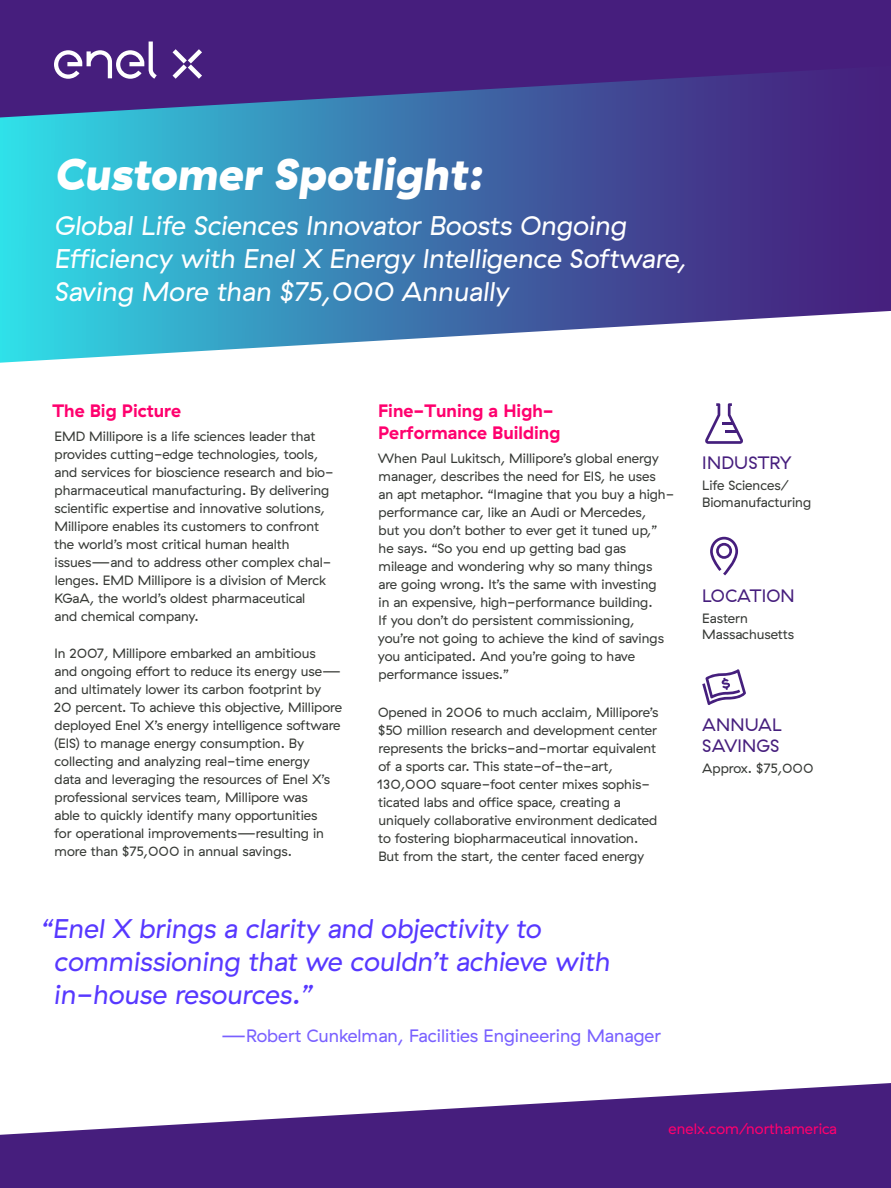
<style>
.page{position:relative;width:891px;height:1188px;background:#fff}
.page>*{position:absolute;margin:0;border:0;box-sizing:border-box;transform-origin:0 0}
.t1{font:italic 900 45px "GT Haptik Enel X";color:#fff}
.t2{font:italic 27px/33px "GT Haptik Enel X";color:#fff}
.t3{font:italic 27px/33px "GT Haptik Enel X";color:#5738ff}
.t4{font:18px/22.5px "My Font";color:#ff006e}
.t5{font:18px "GT Haptik Enel X";color:#7960ff}
.t6{font:18px/21px "GT Haptik Enel X";letter-spacing:.01em;color:#461e7d}
.t7{font:15px "GT Haptik Enel X";color:#ff006e}
.t8{font:13.5px/18px "GT Haptik Enel X";color:#373a36}
</style>
<div class="page">
<div style="left:0;top:0;width:891px;height:66px;background:#461e7d"></div>
<svg style="left:173px;top:49px;width:29px;height:17px"></svg>
<svg style="left:54px;top:42px;width:103px;height:24px"></svg>
<svg style="left:0;top:66px;width:891px;height:297px;background:#4d7ab0"></svg>
<svg style="left:0;top:1083px;width:891px;height:105px;fill:#461e7d"></svg>
<svg style="left:710px;top:537px;width:28px;height:38px"></svg>
<svg style="left:702px;top:669px;width:44px;height:36px"></svg>
<svg style="left:705px;top:403px;width:38px;height:41px"></svg>
<h1 class="t1" style="left:54px;top:147px;width:430px">Customer Spotlight:</h1>
<h2 class="t2" style="left:54px;top:209px;width:634px">Global Life Sciences Innovator Boosts Ongoing<br>Efficiency with Enel X Energy Intelligence Software,<br>Saving More than $75,000 Annually</h2>
<h3 class="t4" style="left:52px;top:399px;width:130px">The Big Picture</h3>
<p class="t8" style="left:54px;top:427px;width:281px">EMD Millipore is a life sciences leader that provides cutting-edge technologies, tools, and services for bioscience research and bio&shy;pharmaceutical manufacturing. By delivering scientific expertise and innovative solutions, Millipore enables its customers to confront the world’s most critical human health issues—and to address other complex chal&shy;lenges. EMD Millipore is a division of Merck KGaA, the world’s oldest pharmaceutical<br>and chemical company.</p>
<p class="t8" style="left:54px;top:645px;width:290px">In 2007, Millipore embarked an ambitious<br>and ongoing effort to reduce its energy use— and ultimately lower its carbon footprint by<br>20 percent. To achieve this objective, Millipore deployed Enel X’s energy intelligence software (EIS) to manage energy consumption. By collecting and analyzing real-time energy<br>data and leveraging the resources of Enel X’s professional services team, Millipore was<br>able to quickly identify many opportunities<br>for operational improvements—resulting in more than $75,000 in annual savings.</p>
<h3 class="t4" style="left:378px;top:399px;width:184px">Fine-Tuning a High-<br>Performance Building</h3>
<p class="t8" style="left:378px;top:450px;width:298px">When Paul Lukitsch, Millipore’s global energy manager, describes the need for EIS, he uses<br>an apt metaphor. “Imagine that you buy a high&shy;performance car, like an Audi or Mercedes,<br>but you don’t bother to ever get it tuned up,” he says. “So you end up getting bad gas mileage and wondering why so many things<br>are going wrong. It’s the same with investing<br>in an expensive, high-performance building.<br>If you don’t do persistent commissioning, you’re not going to achieve the kind of savings you anticipated. And you’re going to have performance issues.”</p>
<p class="t8" style="left:377px;top:703px;width:283px">Opened in 2006 to much acclaim, Millipore’s $50 million research and development center represents the bricks-and-mortar equivalent of a sports car. This state-of-the-art, 130,000 square-foot center mixes sophis&shy;ticated labs and office space, creating a uniquely collaborative environment dedicated to fostering biopharmaceutical innovation.<br>But from the start, the center faced energy</p>
<h2 class="t3" style="left:54px;top:912px;width:558px;text-indent:-13px">“Enel X brings a clarity and objectivity to commissioning that we couldn’t achieve with in-house resources.”</h2>
<h3 class="t5" style="left:221px;top:1025px;width:442px">—Robert Cunkelman, Facilities Engineering Manager</h3>
<h3 class="t6" style="left:702px;top:453px;width:91px">INDUSTRY</h3>
<p class="t8" style="left:702px;top:477px;width:111px;line-height:16.5px">Life Sciences/<br>Biomanufacturing</p>
<h3 class="t6" style="left:702px;top:585px;width:94px">LOCATION</h3>
<p class="t8" style="left:702px;top:610px;width:93px;line-height:16.5px">Eastern<br>Massachusetts</p>
<h3 class="t6" style="left:702px;top:715px;width:81px">ANNUAL<br>SAVINGS</h3>
<p class="t8" style="left:702px;top:760px;width:113px">Approx. $75,000</p>
<p class="t7" style="left:669px;top:1120px;width:170px">enelx.com/northamerica</p>
</div>
